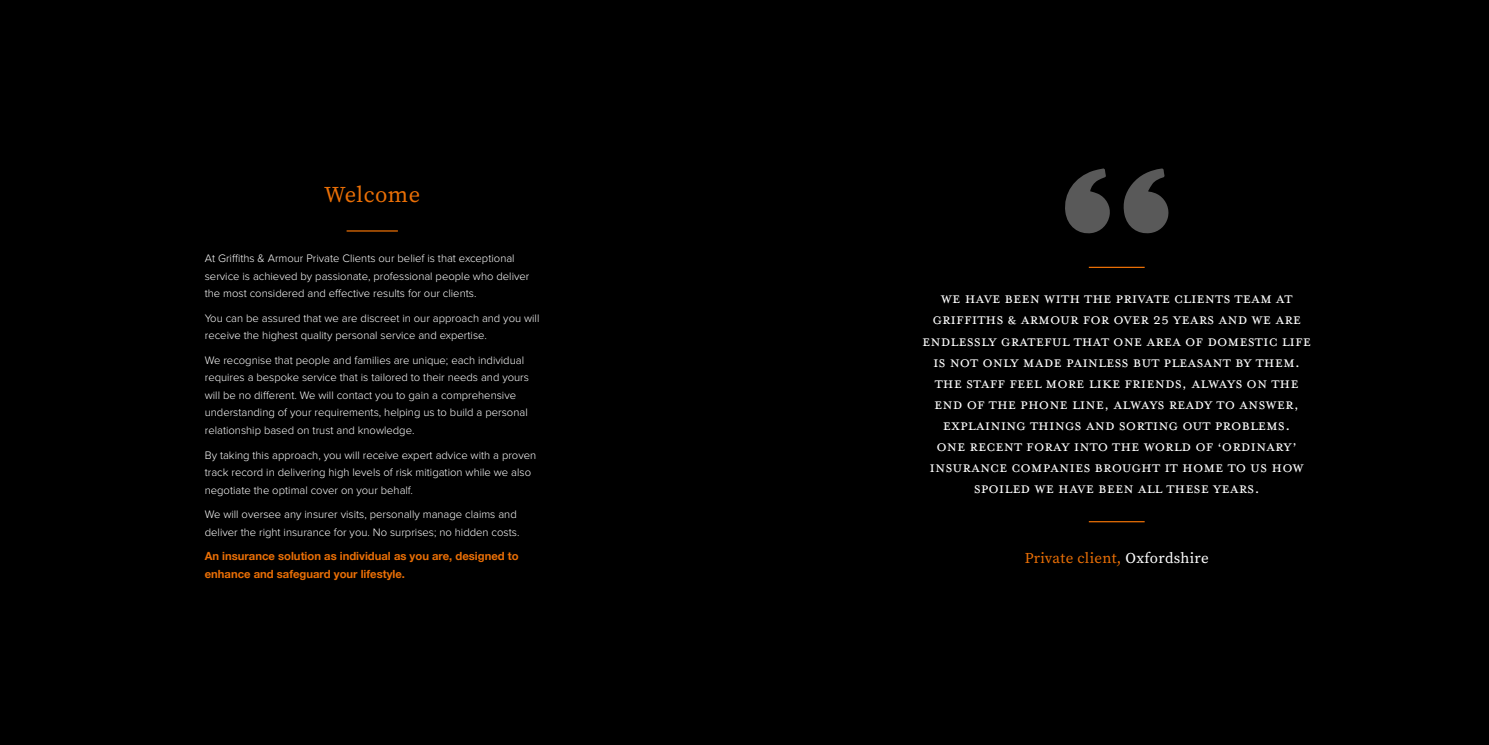
<style>
.page{position:relative;width:1489px;height:745px;background:#fff}
.page>*{position:absolute;margin:0;border:0;box-sizing:border-box;transform-origin:0 0}
.t1{font:22.5px "Source Serif Variable";letter-spacing:.02em;color:#ea6f06}
.t2{font:17.5px/21px "Mrs Eaves All Small Caps OT";color:#fff;text-align:center}
.t3{font:15px "Source Serif Variable";letter-spacing:.02em;color:#ea6f06}
.t4{font:300 11.25px/17.5px "Proxima Nova";color:#fff}
.t5{font:700 11.25px/17.5px "Helvetica Neue";color:#ea6f06}
.s1{color:#fff}
</style>
<div class="page">
<div style="left:0;top:0;width:1488px;height:744px;background:#000"></div>
<hr style="left:1088px;top:266px;width:56px;height:2px;background:#ea6f06">
<hr style="left:1088px;top:520px;width:56px;height:2px;background:#ea6f06">
<hr style="left:346px;top:230px;width:52px;height:1px;background:#ea6f06">
<svg style="left:1065px;top:168px;width:45px;height:66px"></svg>
<svg style="left:1123px;top:168px;width:46px;height:66px"></svg>
<h1 class="t1" style="left:324px;top:179px;width:97px">Welcome</h1>
<p class="t4" style="left:205px;top:249px;width:326px">At Griffiths &amp; Armour Private Clients our belief is that exceptional service is achieved by passionate, professional people who deliver the most considered and effective results for our clients.</p>
<p class="t4" style="left:205px;top:308px;width:336px">You can be assured that we are discreet in our approach and you will receive the highest quality personal service and expertise.</p>
<p class="t4" style="left:205px;top:350px;width:326px">We recognise that people and families are unique; each individual requires a bespoke service that is tailored to their needs and yours will be no different. We will contact you to gain a comprehensive understanding of your requirements, helping us to build a personal relationship based on trust and knowledge.</p>
<p class="t4" style="left:205px;top:445px;width:333px">By taking this approach, you will receive expert advice with a proven track record in delivering high levels of risk mitigation while we also negotiate the optimal cover on your behalf.</p>
<p class="t4" style="left:205px;top:505px;width:316px">We will oversee any insurer visits, personally manage claims and deliver the right insurance for you. No surprises; no hidden costs.</p>
<p class="t5" style="left:205px;top:547px;width:315px">An insurance solution as individual as you are, designed to enhance and safeguard your lifestyle.</p>
<p class="t2" style="left:922px;top:289px;width:390px">We have been with the Private Clients team at Griffiths &amp; Armour for over 25 years and we are endlessly grateful that one area of domestic life is not only made painless but pleasant by them.<br>The staff feel more like friends, always on the end of the phone line, always ready to answer, explaining things and sorting out problems.<br>One recent foray into the world of ‘ordinary’ insurance companies brought it home to us how spoiled we have been all these years.</p>
<h3 class="t3" style="left:1024px;top:547px;width:185px">Private client, <span class="s1">Oxfordshire</span></h3>
</div>
